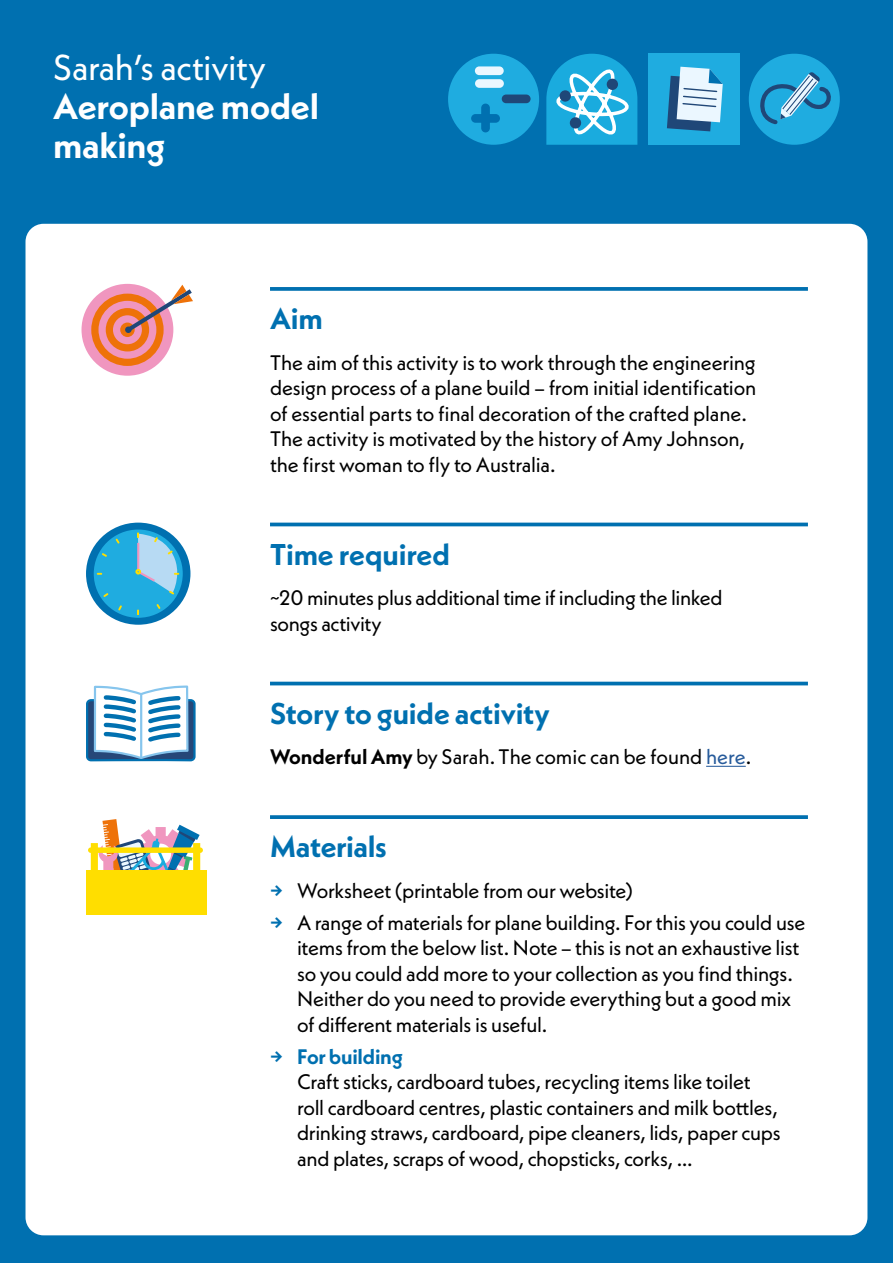
<style>
.page{position:relative;width:893px;height:1263px;background:#0070b0}
.page>*{position:absolute;margin:0;border:0;box-sizing:border-box;transform-origin:0 0}
.t1{font:700 36px/39px "Neue Kabel";letter-spacing:-.005em;color:#fff}
.t2{font:36px "Neue Kabel";letter-spacing:-.01em;color:#fff}
.t3{font:700 30px "Neue Kabel";letter-spacing:-.005em;color:#0070b0}
.t4{font:21px/25.5px "Neue Kabel";letter-spacing:-.015em;color:#000}
.t5{font:700 21px "Neue Kabel";letter-spacing:-.01em;color:#0070b0}
.s1{font-weight:700}
.s2{color:#275b9b}
.s3{font-weight:700;color:#0070b0}
</style>
<div class="page">
<div style="left:26px;top:224px;width:841px;height:1011px;background:#fff;border-radius:18px"></div>
<svg style="left:270px;top:287px;width:538px;height:4px;background:#0f78b4"></svg>
<hr style="left:270px;top:682px;width:538px;height:3px;background:#0070b0">
<hr style="left:706px;top:766px;width:40px;height:1px;background:#275b9b">
<svg style="left:270px;top:815px;width:538px;height:4px;background:#0f78b4"></svg>
<div style="left:86px;top:870px;width:120px;height:45px;background:#ffde00"></div>
<svg style="left:88px;top:819px;width:115px;height:51px"></svg>
<div style="left:82px;top:284px;width:91px;height:92px;background:#f096bf;border-radius:50%"></div>
<svg style="left:91px;top:285px;width:102px;height:81px"></svg>
<hr style="left:270px;top:523px;width:538px;height:3px;background:#0070b0">
<div style="left:86px;top:523px;width:104px;height:102px;background:#0070b0;border-radius:50%"></div>
<div style="left:94px;top:529px;width:89px;height:89px;background:#1face0;border-radius:50%"></div>
<svg style="left:118px;top:605px;width:4px;height:5px"></svg>
<svg style="left:103px;top:593px;width:5px;height:4px"></svg>
<svg style="left:135px;top:533px;width:48px;height:62px"></svg>
<svg style="left:102px;top:553px;width:5px;height:4px"></svg>
<svg style="left:156px;top:604px;width:4px;height:5px"></svg>
<svg style="left:116px;top:539px;width:4px;height:5px"></svg>
<div style="left:448px;top:54px;width:91px;height:91px;background:#1face0;border-radius:50%"></div>
<div style="left:475px;top:66px;width:29px;height:9px;background:#ebf7ff;border-radius:4px"></div>
<div style="left:475px;top:79px;width:29px;height:9px;background:#ebf7ff;border-radius:4px"></div>
<div style="left:502px;top:95px;width:29px;height:8px;background:#1f4778;border-radius:4px"></div>
<div style="left:471px;top:114px;width:29px;height:9px;background:#0070b0;border-radius:4px"></div>
<div style="left:481px;top:104px;width:9px;height:28px;background:#0070b0;border-radius:4px"></div>
<svg style="left:546px;top:54px;width:91px;height:91px;background:#3cb1de"></svg>
<div style="left:606px;top:78px;width:12px;height:12px;background:#1f4778;border-radius:50%"></div>
<div style="left:570px;top:117px;width:11px;height:12px;background:#1f4778;border-radius:50%"></div>
<div style="left:559px;top:90px;width:12px;height:12px;background:#1f4778;border-radius:50%"></div>
<div style="left:648px;top:53px;width:92px;height:92px;background:#1face0"></div>
<svg style="left:667px;top:67px;width:56px;height:64px;background:#8cb8d3"></svg>
<div style="left:749px;top:54px;width:91px;height:91px;background:#1face0;border-radius:50%"></div>
<svg style="left:760px;top:72px;width:75px;height:54px"></svg>
<svg style="left:86px;top:685px;width:110px;height:77px"></svg>
<h1 class="t2" style="left:53px;top:45px;width:214px">Sarah’s activity</h1>
<h1 class="t1" style="left:53px;top:87px;width:267px">Aeroplane model making</h1>
<h2 class="t3" style="left:270px;top:299px;width:54px">Aim</h2>
<p class="t4" style="left:270px;top:349px;width:488px">The aim of this activity is to work through the engineering design process of a plane build – from initial identification of essential parts to final decoration of the crafted plane.<br>The activity is motivated by the history of Amy Johnson, the first woman to fly to Australia.</p>
<h2 class="t3" style="left:270px;top:535px;width:182px">Time required</h2>
<p class="t4" style="left:270px;top:585px;width:454px">~20 minutes plus additional time if including the linked songs activity</p>
<h2 class="t3" style="left:270px;top:694px;width:281px">Story to guide activity</h2>
<p class="t4" style="left:270px;top:744px;width:483px"><span class="s1">Wonderful Amy</span> by Sarah. The comic can be found <span class="s2">here</span>.</p>
<h2 class="t3" style="left:270px;top:828px;width:118px">Materials</h2>
<p class="t4" style="left:270px;top:877px;width:364px"><span class="s3">→</span> Worksheet (printable from our website)</p>
<p class="t4" style="left:297px;top:909px;width:510px;text-indent:-27px"><span class="s3">→</span> A range of materials for plane building. For this you could use items from the below list. Note – this is not an exhaustive list so you could add more to your collection as you find things.<br>Neither do you need to provide everything but a good mix of different materials is useful.</p>
<p class="t5" style="left:270px;top:1043px;width:134px">→ For building</p>
<p class="t4" style="left:297px;top:1069px;width:485px">Craft sticks, cardboard tubes, recycling items like toilet roll cardboard centres, plastic containers and milk bottles, drinking straws, cardboard, pipe cleaners, lids, paper cups and plates, scraps of wood, chopsticks, corks, …</p>
</div>
